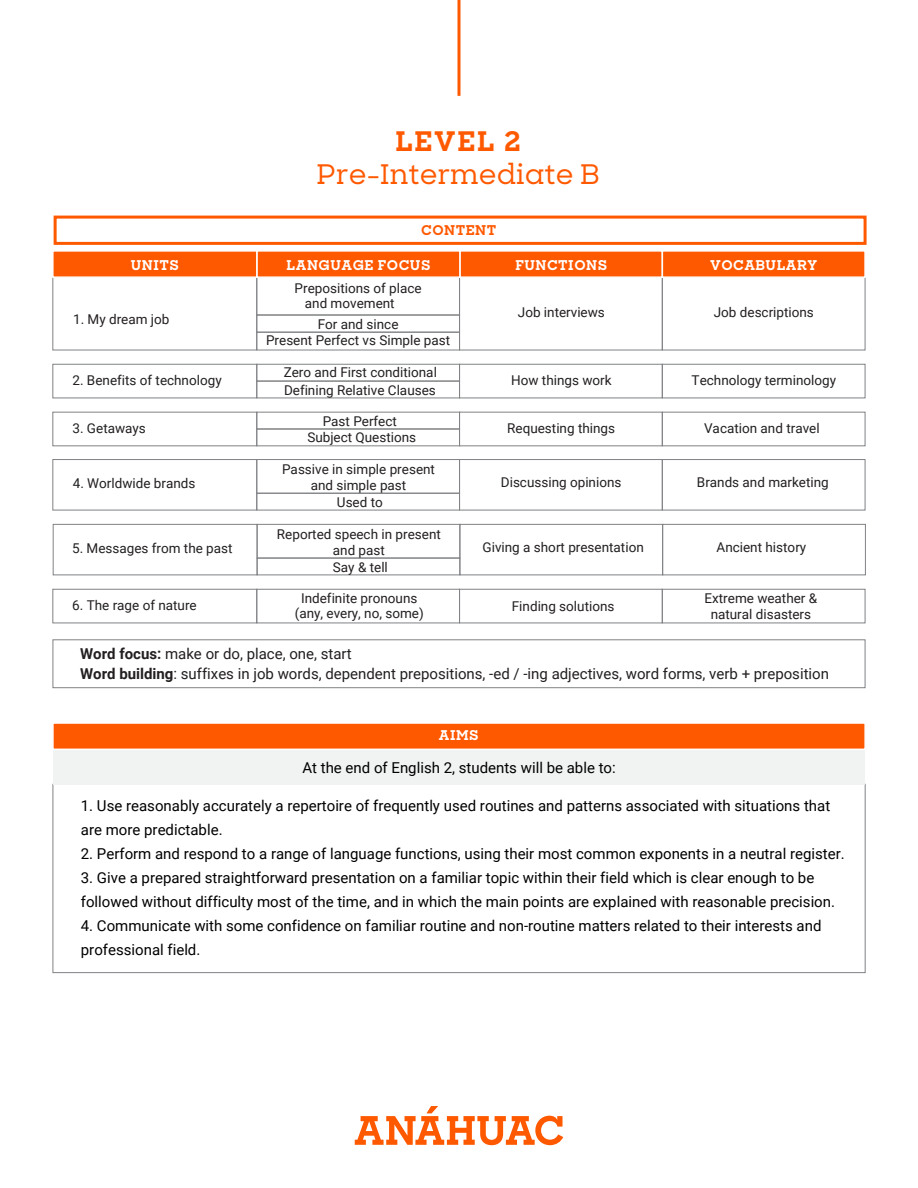
<style>
.page{position:relative;width:918px;height:1188px;background:#fff}
.page>*{position:absolute;margin:0;border:0;box-sizing:border-box;transform-origin:0 0}
.t1{font:500 27px "Sharp Slab";color:#ff5900}
.t2{font:700 27px "Sharp Slab";letter-spacing:.06em;color:#ff5900}
.t3{font:15px/24px "Roboto";color:#000}
.t4{font:15px/19.5px "Roboto";color:#231f20}
.t5{font:13.5px/16.5px "Roboto";color:#231f20;text-align:center}
.t6{font:700 13.5px "Sharp Slab";letter-spacing:.04em;color:#fff}
.t7{font:700 13.5px "Sharp Slab";letter-spacing:.04em;color:#ff5900}
.s1{font-weight:700}
</style>
<div class="page">
<svg style="left:355px;top:1106px;width:208px;height:39px"></svg>
<hr style="left:458px;top:0;width:2px;height:96px;background:#ff5900">
<div style="left:257px;top:277px;width:203px;height:38px;border:1px solid #808285"></div>
<div style="left:257px;top:315px;width:203px;height:17px;border:1px solid #808285"></div>
<div style="left:257px;top:332px;width:203px;height:18px;border:1px solid #808285"></div>
<div style="left:257px;top:364px;width:203px;height:17px;border:1px solid #808285"></div>
<div style="left:53px;top:364px;width:204px;height:34px;border:1px solid #808285"></div>
<div style="left:459px;top:364px;width:203px;height:34px;border:1px solid #808285"></div>
<div style="left:662px;top:364px;width:203px;height:34px;border:1px solid #808285"></div>
<div style="left:257px;top:381px;width:203px;height:17px;border:1px solid #808285"></div>
<div style="left:257px;top:412px;width:203px;height:17px;border:1px solid #808285"></div>
<div style="left:53px;top:412px;width:204px;height:34px;border:1px solid #808285"></div>
<div style="left:459px;top:412px;width:203px;height:34px;border:1px solid #808285"></div>
<div style="left:662px;top:412px;width:203px;height:34px;border:1px solid #808285"></div>
<div style="left:257px;top:429px;width:203px;height:17px;border:1px solid #808285"></div>
<div style="left:257px;top:459px;width:203px;height:34px;border:1px solid #808285"></div>
<div style="left:257px;top:493px;width:203px;height:17px;border:1px solid #808285"></div>
<div style="left:53px;top:459px;width:204px;height:51px;border:1px solid #808285"></div>
<div style="left:459px;top:459px;width:203px;height:51px;border:1px solid #808285"></div>
<div style="left:662px;top:459px;width:203px;height:51px;border:1px solid #808285"></div>
<div style="left:257px;top:589px;width:203px;height:34px;border:1px solid #808285"></div>
<div style="left:53px;top:589px;width:204px;height:34px;border:1px solid #808285"></div>
<div style="left:459px;top:589px;width:203px;height:34px;border:1px solid #808285"></div>
<div style="left:662px;top:589px;width:203px;height:34px;border:1px solid #808285"></div>
<div style="left:53px;top:640px;width:812px;height:48px;border:1px solid #808285"></div>
<div style="left:53px;top:784px;width:812px;height:189px;border:1px solid #808285"></div>
<div style="left:256px;top:250px;width:205px;height:28px;background:#ff5900;border:2px solid #fff"></div>
<div style="left:52px;top:250px;width:206px;height:28px;background:#ff5900;border:2px solid #fff"></div>
<div style="left:459px;top:250px;width:204px;height:28px;background:#ff5900;border:2px solid #fff"></div>
<div style="left:54px;top:216px;width:813px;height:29px;border:3px solid #ff5900"></div>
<div style="left:662px;top:250px;width:204px;height:28px;background:#ff5900;border:2px solid #fff"></div>
<div style="left:53px;top:748px;width:812px;height:36px;background:#f1f2f2"></div>
<div style="left:52px;top:722px;width:814px;height:28px;background:#ff5900;border:2px solid #fff"></div>
<div style="left:257px;top:524px;width:203px;height:34px;border:1px solid #808285"></div>
<div style="left:257px;top:558px;width:203px;height:17px;border:1px solid #808285"></div>
<div style="left:53px;top:524px;width:204px;height:51px;border:1px solid #808285"></div>
<div style="left:460px;top:524px;width:203px;height:51px;border:1px solid #808285"></div>
<div style="left:662px;top:524px;width:204px;height:51px;border:1px solid #808285"></div>
<h1 class="t2" style="left:395px;top:122px;width:127px">LEVEL 2</h1>
<h1 class="t1" style="left:317px;top:155px;width:285px">Pre-Intermediate B</h1>
<p class="t7" style="left:421px;top:220px;width:77px">CONTENT</p>
<p class="t6" style="left:131px;top:256px;width:50px">UNITS</p>
<p class="t6" style="left:287px;top:256px;width:145px">LANGUAGE FOCUS</p>
<p class="t6" style="left:515px;top:256px;width:93px">FUNCTIONS</p>
<p class="t6" style="left:710px;top:256px;width:109px">VOCABULARY</p>
<p class="t5" style="left:73px;top:310px;width:98px">1. My dream job</p>
<p class="t5" style="left:73px;top:371px;width:151px">2. Benefits of technology</p>
<p class="t5" style="left:73px;top:420px;width:75px">3. Getaways</p>
<p class="t5" style="left:305px;top:280px;width:118px;line-height:15px;text-align:left;text-indent:-10px">Prepositions of place and movement</p>
<p class="t5" style="left:518px;top:304px;width:89px">Job interviews</p>
<p class="t5" style="left:714px;top:304px;width:102px">Job descriptions</p>
<p class="t5" style="left:318px;top:315px;width:82px">For and since</p>
<p class="t5" style="left:284px;top:363px;width:155px;line-height:17.9px;text-align:left">Zero and First conditional<br>Defining Relative Clauses</p>
<p class="t5" style="left:511px;top:371px;width:102px">How things work</p>
<p class="t5" style="left:507px;top:420px;width:109px">Requesting things</p>
<p class="t5" style="left:704px;top:420px;width:117px">Vacation and travel</p>
<p class="t5" style="left:266px;top:332px;width:186px">Present Perfect vs Simple past</p>
<p class="t5" style="left:692px;top:371px;width:146px">Technology terminology</p>
<p class="t5" style="left:307px;top:412px;width:110px">Past Perfect<br>Subject Questions</p>
<p class="t5" style="left:73px;top:474px;width:124px">4. Worldwide brands</p>
<p class="t5" style="left:282px;top:460px;width:154px">Passive in simple present and simple past<br>Used to</p>
<p class="t5" style="left:501px;top:474px;width:122px">Discussing opinions</p>
<p class="t5" style="left:697px;top:474px;width:133px">Brands and marketing</p>
<p class="t5" style="left:72px;top:539px;width:162px">5. Messages from the past</p>
<p class="t5" style="left:277px;top:525px;width:165px">Reported speech in present and past<br>Say &amp; tell</p>
<p class="t5" style="left:483px;top:539px;width:163px">Giving a short presentation</p>
<p class="t5" style="left:717px;top:539px;width:91px">Ancient history</p>
<p class="t5" style="left:72px;top:597px;width:126px">6. The rage of nature</p>
<p class="t5" style="left:295px;top:590px;width:131px;line-height:15px">Indefinite pronouns (any, every, no, some)</p>
<p class="t5" style="left:512px;top:597px;width:104px">Finding solutions</p>
<p class="t5" style="left:705px;top:590px;width:114px">Extreme weather &amp; natural disasters</p>
<p class="t4" style="left:80px;top:644px;width:750px"><span class="s1">Word focus:</span> make or do, place, one, start<br><span class="s1">Word building</span>: suffixes in job words, dependent prepositions, -ed / -ing adjectives, word forms, verb + preposition</p>
<p class="t6" style="left:439px;top:725px;width:41px">AIMS</p>
<p class="t3" style="left:302px;top:755px;width:315px">At the end of English 2, students will be able to:</p>
<p class="t3" style="left:81px;top:793px;width:751px">1. Use reasonably accurately a repertoire of frequently used routines and patterns associated with situations that are more predictable.</p>
<p class="t3" style="left:81px;top:841px;width:765px">2. Perform and respond to a range of language functions, using their most common exponents in a neutral register.</p>
<p class="t3" style="left:81px;top:865px;width:756px">3. Give a prepared straightforward presentation on a familiar topic within their field which is clear enough to be followed without difficulty most of the time, and in which the main points are explained with reasonable precision.</p>
<p class="t3" style="left:81px;top:913px;width:742px">4. Communicate with some confidence on familiar routine and non-routine matters related to their interests and professional field.</p>
</div>
